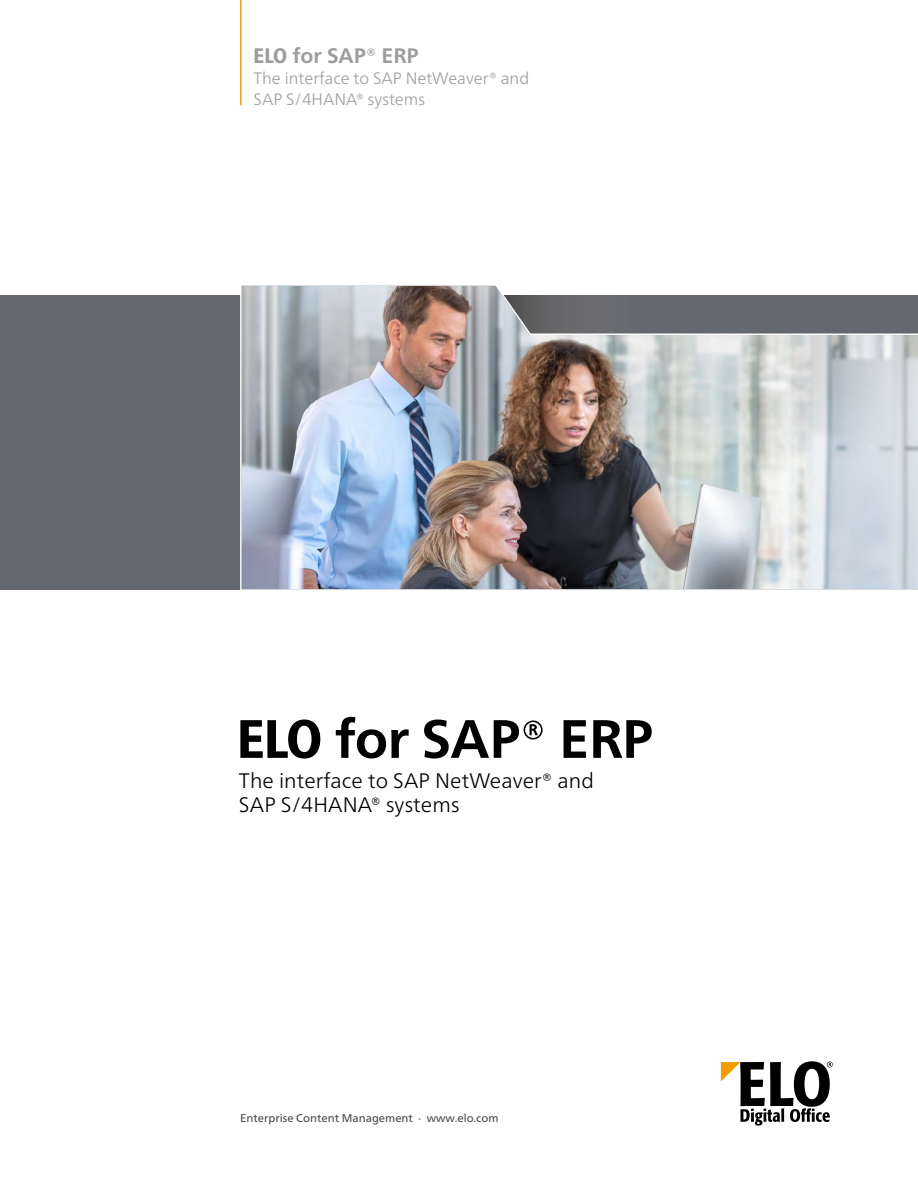
<style>
.page{position:relative;width:918px;height:1188px;background:#fff}
.page>*{position:absolute;margin:0;border:0;box-sizing:border-box;transform-origin:0 0}
.t1{font:700 54px "Frutiger Neue LTW1 G";letter-spacing:-.01em;color:#000}
.t2{font:300 21px/24px "Frutiger Neue LTW1 G";letter-spacing:.005em;color:#000}
.t3{font:700 21px "Frutiger Neue LTW1 G";color:#9d9d9c}
.t4{font:300 16.5px/21px "Frutiger Neue LTW1 G";color:#9d9d9c}
.t5{font:11.25px "Frutiger Neue LTW1 G";color:#4a4a49}
.s1{font-weight:800;font-stretch:condensed}
</style>
<div class="page">
<div style="left:0;top:295px;width:280px;height:294px;background:#64696f"></div>
<img style="left:239px;top:285px;width:679px;height:305px">
<svg style="left:721px;top:1061px;width:112px;height:65px"></svg>
<hr style="left:240px;top:0;width:2px;height:105px;background:#f59c00">
<p class="t3" style="left:254px;top:43px;width:166px"><span class="s1">ELO</span> for SAP® ERP</p>
<p class="t4" style="left:254px;top:68px;width:277px">The interface to SAP NetWeaver® and<br>SAP S/4HANA® systems</p>
<h1 class="t1" style="left:237px;top:707px;width:417px"><span class="s1">ELO</span> for SAP® ERP</h1>
<p class="t2" style="left:239px;top:768px;width:357px">The interface to SAP NetWeaver® and<br>SAP S/4HANA® systems</p>
<p class="t5" style="left:240px;top:1112px;width:260px">Enterprise Content Management · www.elo.com</p>
</div>
